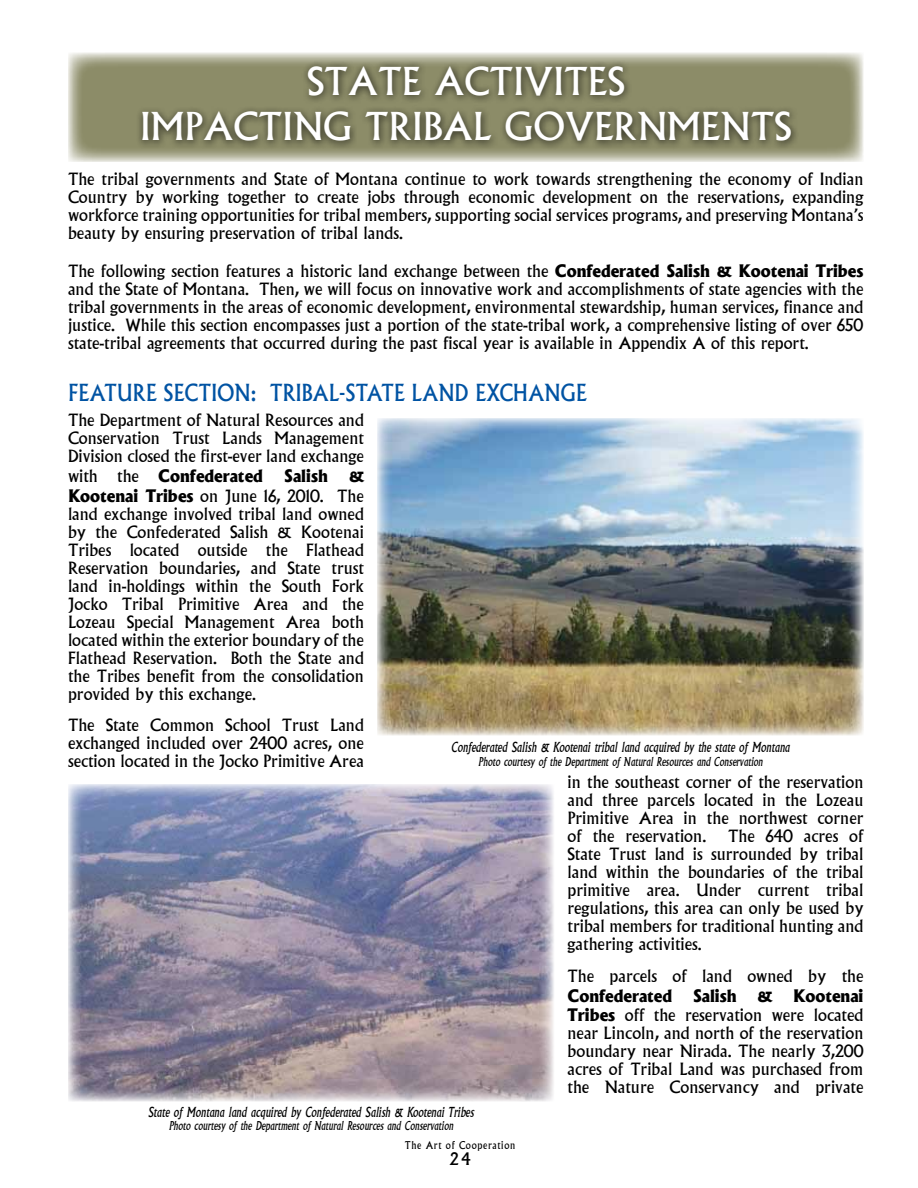
<style>
.page{position:relative;width:918px;height:1188px;background:#fff}
.page>*{position:absolute;margin:0;border:0;box-sizing:border-box;transform-origin:0 0}
.Headline{font:37.5px "Albertus";letter-spacing:.01em;color:#fff}
.calendar{font:500 22.5px "Albertus";letter-spacing:-.005em;color:#0053a3;scale:.9 1}
.calendar-2{font:16.5px/18px "Albertus";color:#000;text-align:justify}
.calendar-3{font:800 16.5px "Albertus";color:#000}
.t1{font:500 16.5px "Albertus";color:#000}
.Author{font:italic 13.5px "Albertus";color:#000;scale:.9 1}
.Author-2{font:italic 12px "Albertus";color:#000;scale:.9 1}
.t2{font:10.5px "Albertus";letter-spacing:.065em;color:#000;scale:.9 1}
.s1{font-weight:800}
.s2{font-weight:400}
</style>
<div class="page">
<svg style="left:68px;top:52px;width:795px;height:110px;background:#afaf96"></svg>
<svg style="left:68px;top:52px;width:2px;height:68px"></svg>
<img style="left:377px;top:418px;width:486px;height:317px">
<div style="left:135px;top:60px;width:664px;height:90px;background:#000;opacity:.75"></div>
<img style="left:68px;top:784px;width:486px;height:317px">
<p class="Headline" style="left:307px;top:60px;width:319px">STATE ACTIVITES</p>
<p class="Headline" style="left:140px;top:105px;width:653px">IMPACTING TRIBAL GOVERNMENTS</p>
<p class="calendar-2" style="left:68px;top:170px;width:797px">The tribal governments and State of Montana continue to work towards strengthening the economy of Indian Country by working together to create jobs through economic development on the reservations, expanding workforce training opportunities for tribal members, supporting social services programs, and preserving Montana’s beauty by ensuring preservation of tribal lands.</p>
<p class="calendar-2" style="left:68px;top:262px;width:797px">The following section features a historic land exchange between the <span class="s1">Confederated Salish &amp; Kootenai Tribes </span>and the State of Montana. Then, we will focus on innovative work and accomplishments of state agencies with the tribal governments in the areas of economic development, environmental stewardship, human services, finance and justice. While this section encompasses just a portion of the state-tribal work, a comprehensive listing of over 650 state-tribal agreements that occurred during the past fiscal year is available in Appendix A of this report.</p>
<p class="calendar" style="left:68px;top:379px;width:578px">FEATURE SECTION: TRIBAL-STATE LAND EXCHANGE</p>
<p class="calendar-2" style="left:68px;top:411px;width:297px">The Department of Natural Resources and Conservation Trust Lands Management Division closed the first-ever land exchange</p>
<p class="calendar-3" style="left:68px;top:465px;width:196px"><span class="s2">with the</span> Confederated</p>
<p class="calendar-3" style="left:284px;top:465px;width:45px">Salish</p>
<p class="calendar-2" style="left:68px;top:466px;width:297px;line-height:19.8px;text-align:right"><span class="s1">&amp;<br>Kootenai Tribes</span> on June 16, 2010. The</p>
<p class="calendar-2" style="left:68px;top:505px;width:297px">land exchange involved tribal land owned by the Confederated Salish &amp; Kootenai Tribes located outside the Flathead Reservation boundaries, and State trust land in-holdings within the South Fork Jocko Tribal Primitive Area and the Lozeau Special Management Area both located within the exterior boundary of the Flathead Reservation. Both the State and the Tribes benefit from the consolidation provided by this exchange.</p>
<p class="calendar-2" style="left:68px;top:716px;width:297px">The State Common School Trust Land exchanged included over 2400 acres, one section located in the Jocko Primitive Area</p>
<p class="Author" style="left:451px;top:740px;width:378px">Confederated Salish &amp; Kootenai tribal land acquired by the state of Montana</p>
<p class="Author-2" style="left:478px;top:755px;width:318px">Photo courtesy of the Department of Natural Resources and Conservation</p>
<p class="Author" style="left:148px;top:1104px;width:364px">State of Montana land acquired by Confederated Salish &amp; Kootenai Tribes</p>
<p class="Author-2" style="left:169px;top:1119px;width:318px">Photo courtesy of the Department of Natural Resources and Conservation</p>
<p class="t2" style="left:405px;top:1139px;width:124px">The Art of Cooperation</p>
<p class="t1" style="left:449px;top:1149px;width:23px">24</p>
<p class="calendar-2" style="left:568px;top:773px;width:297px">in the southeast corner of the reservation and three parcels located in the Lozeau Primitive Area in the northwest corner of the reservation.</p>
<p class="calendar-2" style="left:568px;top:827px;width:297px;text-indent:161px">The 640 acres of State Trust land is surrounded by tribal land within the boundaries of the tribal primitive area. Under current tribal regulations, this area can only be used by tribal members for traditional hunting and gathering activities.</p>
<p class="calendar-2" style="left:568px;top:966px;width:297px;line-height:19.8px">The parcels of land owned by the<br><span class="s1">Confederated</span></p>
<p class="calendar-3" style="left:693px;top:984px;width:45px">Salish</p>
<p class="calendar-3" style="left:757px;top:984px;width:16px">&amp;</p>
<p class="calendar-2" style="left:568px;top:986px;width:297px;line-height:19.8px;text-align:right"><span class="s1">Kootenai<br>Tribes</span> off the reservation were located</p>
<p class="calendar-2" style="left:568px;top:1024px;width:297px">near Lincoln, and north of the reservation boundary near Nirada. The nearly 3,200 acres of Tribal Land was purchased from the Nature Conservancy and private</p>
</div>
